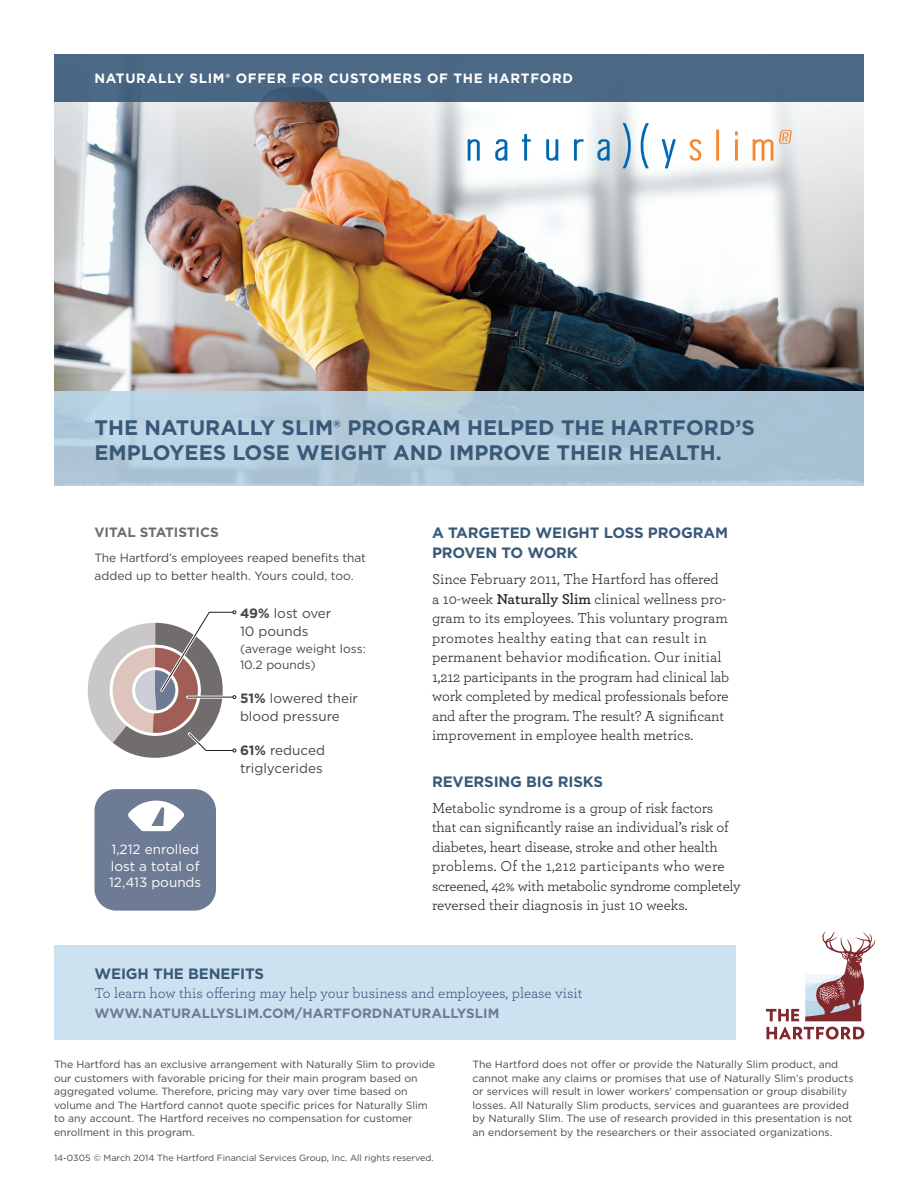
<style>
.page{position:relative;width:918px;height:1188px;background:#fff}
.page>*{position:absolute;margin:0;border:0;box-sizing:border-box;transform-origin:0 0}
.t1{font:700 21px/25.2px "Gotham";color:#385978}
.t2{font:15px/19.5px "Archer";letter-spacing:-.01em;color:#231f20}
.t3{font:700 15px/19.5px "Gotham";letter-spacing:-.01em;color:#385978}
.t4{font:15px "Archer";color:#385978}
.t5{font:13.5px/18px "Gotham";color:#464747}
.t6{font:700 13.5px "Gotham";letter-spacing:.05em;color:#fff}
.t7{font:700 13.5px "Gotham";color:#6e7b94}
.t8{font:13.5px/16.2px "Gotham";color:#fff}
.t9{font:700 13.5px "Gotham";color:#706d6c}
.t10{font:12px/18px "Gotham";letter-spacing:-.01em;color:#464747}
.t11{font:10.5px/13.5px "Gotham";color:#464747}
.t12{font:9px "Gotham";color:#464747}
.s1{font-weight:700}
.s2{font-weight:600}
</style>
<div class="page">
<img style="left:54px;top:101px;width:810px;height:291px">
<div style="left:54px;top:54px;width:810px;height:47px;background:#4b6985"></div>
<div style="left:54px;top:392px;width:810px;height:94px;background:linear-gradient(to right,#b8d1e1,#a7c2d3)"></div>
<div style="left:54px;top:945px;width:682px;height:95px;background:#cde2f1"></div>
<svg style="left:766px;top:1009px;width:33px;height:12px"></svg>
<svg style="left:766px;top:1027px;width:98px;height:13px"></svg>
<svg style="left:805px;top:931px;width:70px;height:90px"></svg>
<svg style="left:87px;top:610px;width:150px;height:148px"></svg>
<svg style="left:95px;top:789px;width:121px;height:122px;background:#7d899f"></svg>
<svg style="left:690px;top:139px;width:11px;height:22px"></svg>
<svg style="left:735px;top:131px;width:3px;height:30px"></svg>
<svg style="left:753px;top:139px;width:20px;height:22px"></svg>
<svg style="left:716px;top:129px;width:3px;height:32px"></svg>
<svg style="left:468px;top:139px;width:12px;height:22px"></svg>
<svg style="left:495px;top:139px;width:12px;height:22px"></svg>
<svg style="left:598px;top:139px;width:12px;height:22px"></svg>
<svg style="left:574px;top:139px;width:10px;height:22px"></svg>
<svg style="left:546px;top:139px;width:12px;height:22px"></svg>
<svg style="left:662px;top:139px;width:14px;height:29px"></svg>
<svg style="left:622px;top:123px;width:9px;height:45px"></svg>
<svg style="left:641px;top:123px;width:8px;height:45px"></svg>
<svg style="left:522px;top:134px;width:9px;height:27px"></svg>
<svg style="left:779px;top:130px;width:13px;height:14px"></svg>
<p class="t6" style="left:94px;top:69px;width:480px">NATURALLY SLIM® OFFER FOR CUSTOMERS OF THE HARTFORD</p>
<h1 class="t1" style="left:94px;top:414px;width:662px">THE NATURALLY SLIM® PROGRAM HELPED THE HARTFORD’S<br>EMPLOYEES LOSE WEIGHT AND IMPROVE THEIR HEALTH.</h1>
<p class="t9" style="left:94px;top:524px;width:126px">VITAL STATISTICS</p>
<p class="t10" style="left:94px;top:549px;width:273px">The Hartford’s employees reaped benefits that added up to better health. Yours could, too.</p>
<p class="t5" style="left:240px;top:604px;width:93px"><span class="s1">49%</span> lost over<br>10 pounds</p>
<p class="t10" style="left:240px;top:640px;width:127px;line-height:16.5px">(average weight loss:<br>10.2 pounds)</p>
<p class="t5" style="left:240px;top:689px;width:120px"><span class="s1">51%</span> lowered their blood pressure</p>
<p class="t5" style="left:240px;top:741px;width:87px"><span class="s1">61%</span> reduced triglycerides</p>
<p class="t8" style="left:109px;top:841px;width:94px">1,212 enrolled lost a total of<br>12,413 pounds</p>
<h2 class="t3" style="left:432px;top:523px;width:298px">A TARGETED WEIGHT LOSS PROGRAM<br>PROVEN TO WORK</h2>
<p class="t2" style="left:432px;top:569px;width:299px">Since February 2011, The Hartford has offered a 10-week <span class="s2">Naturally Slim</span> clinical wellness pro&shy;gram to its employees. This voluntary program promotes healthy eating that can result in permanent behavior modification. Our initial 1,212 participants in the program had clinical lab work completed by medical professionals before and after the program. The result? A significant improvement in employee health metrics.</p>
<h2 class="t3" style="left:432px;top:772px;width:173px">REVERSING BIG RISKS</h2>
<p class="t2" style="left:432px;top:798px;width:310px">Metabolic syndrome is a group of risk factors that can significantly raise an individual’s risk of diabetes, heart disease, stroke and other health problems. Of the 1,212 participants who were screened, 42% with metabolic syndrome completely reversed their diagnosis in just 10 weeks.</p>
<h2 class="t3" style="left:94px;top:964px;width:171px">WEIGH THE BENEFITS</h2>
<h2 class="t4" style="left:94px;top:983px;width:489px">To learn how this offering may help your business and employees, please visit</h2>
<p class="t7" style="left:94px;top:1004px;width:406px">WWW.NATURALLYSLIM.COM/HARTFORDNATURALLYSLIM</p>
<p class="t11" style="left:54px;top:1057px;width:383px">The Hartford has an exclusive arrangement with Naturally Slim to provide our customers with favorable pricing for their main program based on aggregated volume. Therefore, pricing may vary over time based on volume and The Hartford cannot quote specific prices for Naturally Slim to any account. The Hartford receives no compensation for customer enrollment in this program.</p>
<p class="t11" style="left:472px;top:1057px;width:383px">The Hartford does not offer or provide the Naturally Slim product, and cannot make any claims or promises that use of Naturally Slim’s products or services will result in lower workers’ compensation or group disability losses. All Naturally Slim products, services and guarantees are provided by Naturally Slim. The use of research provided in this presentation is not an endorsement by the researchers or their associated organizations.</p>
<p class="t12" style="left:54px;top:1153px;width:381px">14-0305 © March 2014 The Hartford Financial Services Group, Inc. All rights reserved.</p>
</div>
